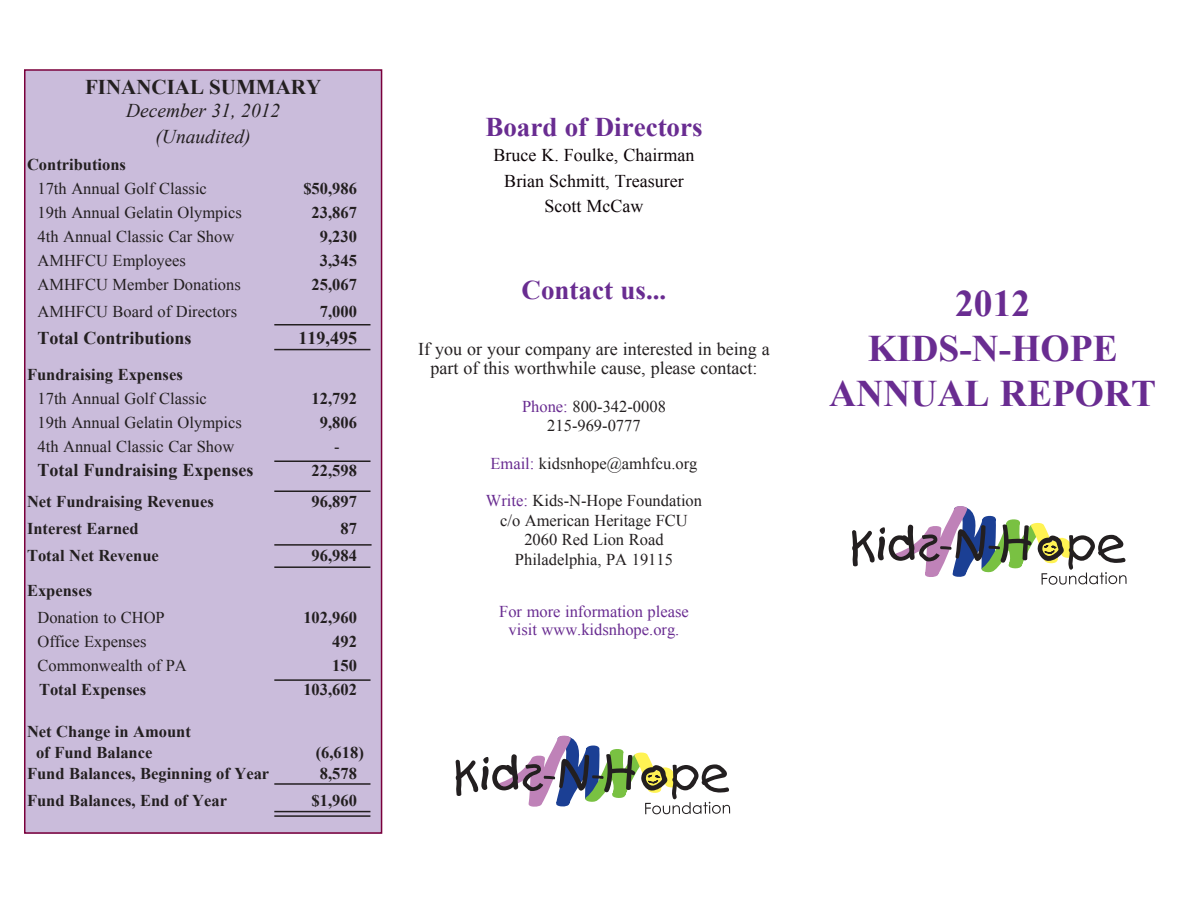
<style>
.page{position:relative;width:1188px;height:918px;background:#fff}
.page>*{position:absolute;margin:0;border:0;box-sizing:border-box;transform-origin:0 0}
.t1{font:700 37.5px/45px "Times New Roman";color:#692c91;text-align:center}
.t2{font:700 27px "Times New Roman";color:#692c91}
.t3{font:700 21px "Times New Roman";color:#231f20}
.t4{font:italic 19.5px "Times New Roman";color:#231f20}
.t5{font:18px/19.5px "Times New Roman";color:#231f20;text-align:center}
.t6{font:18px "Times New Roman";color:#0c0407}
.t7{font:700 18px "Times New Roman";color:#231f20}
.t8{font:16.5px/24px "Times New Roman";color:#231f20}
.t9{font:700 16.5px/21px "Times New Roman";color:#231f20}
.t10{font:16.5px/18px "Times New Roman";color:#692c91;text-align:center}
.s1{font-weight:700}
.s2{color:#692c91}
</style>
<div class="page">
<div style="left:25px;top:70px;width:357px;height:763px;background:#cabcdb"></div>
<div style="left:24px;top:69px;width:358px;height:765px;border:2px solid #7a003b"></div>
<hr style="left:274px;top:349px;width:96px;height:1px;background:#231f20">
<hr style="left:274px;top:324px;width:97px;height:2px;background:#231f20">
<hr style="left:274px;top:460px;width:97px;height:2px;background:#231f20">
<hr style="left:274px;top:490px;width:97px;height:2px;background:#231f20">
<hr style="left:274px;top:679px;width:97px;height:2px;background:#231f20">
<hr style="left:274px;top:783px;width:97px;height:2px;background:#231f20">
<hr style="left:274px;top:811px;width:96px;height:1px;background:#231f20">
<hr style="left:274px;top:815px;width:96px;height:2px;background:#231f20">
<svg style="left:456px;top:736px;width:274px;height:78px"></svg>
<svg style="left:852px;top:506px;width:275px;height:79px"></svg>
<hr style="left:274px;top:566px;width:96px;height:2px;background:#231f20">
<hr style="left:274px;top:544px;width:98px;height:2px;background:#231f20">
<p class="t3" style="left:85px;top:72px;width:238px">FINANCIAL SUMMARY</p>
<p class="t4" style="left:126px;top:97px;width:156px">December 31, 2012</p>
<p class="t4" style="left:156px;top:123px;width:97px">(Unaudited)</p>
<p class="t9" style="left:27px;top:153px;width:101px">Contributions</p>
<p class="t8" style="left:37px;top:176px;width:171px">17th Annual Golf Classic</p>
<p class="t9" style="left:303px;top:177px;width:55px">$50,986</p>
<p class="t8" style="left:38px;top:200px;width:206px">19th Annual Gelatin Olympics</p>
<p class="t9" style="left:312px;top:201px;width:47px">23,867</p>
<p class="t8" style="left:38px;top:224px;width:198px">4th Annual Classic Car Show</p>
<p class="t9" style="left:320px;top:225px;width:39px">9,230</p>
<p class="t8" style="left:38px;top:248px;width:150px">AMHFCU Employees</p>
<p class="t9" style="left:320px;top:249px;width:39px">3,345</p>
<p class="t8" style="left:38px;top:272px;width:205px">AMHFCU Member Donations</p>
<p class="t9" style="left:312px;top:273px;width:47px">25,067</p>
<p class="t8" style="left:38px;top:299px;width:201px">AMHFCU Board of Directors</p>
<p class="t9" style="left:320px;top:300px;width:39px">7,000</p>
<p class="t7" style="left:38px;top:325px;width:155px">Total Contributions</p>
<p class="t7" style="left:298px;top:325px;width:60px">119,495</p>
<p class="t8" style="left:38px;top:362px;width:171px;text-indent:-10px"><span class="s1">Fundraising Expenses<br></span>17th Annual Golf Classic</p>
<p class="t9" style="left:312px;top:387px;width:47px">12,792</p>
<p class="t8" style="left:38px;top:410px;width:206px">19th Annual Gelatin Olympics</p>
<p class="t9" style="left:320px;top:411px;width:39px">9,806</p>
<p class="t8" style="left:38px;top:434px;width:198px">4th Annual Classic Car Show</p>
<p class="t8" style="left:334px;top:434px;width:7px">-</p>
<p class="t7" style="left:38px;top:457px;width:217px">Total Fundraising Expenses</p>
<p class="t9" style="left:312px;top:459px;width:47px">22,598</p>
<p class="t9" style="left:27px;top:491px;width:188px">Net Fundraising Revenues</p>
<p class="t9" style="left:312px;top:491px;width:47px">96,897</p>
<p class="t9" style="left:27px;top:518px;width:113px">Interest Earned</p>
<p class="t9" style="left:340px;top:518px;width:18px">87</p>
<p class="t9" style="left:27px;top:545px;width:133px">Total Net Revenue</p>
<p class="t9" style="left:312px;top:545px;width:47px">96,984</p>
<p class="t8" style="left:38px;top:576px;width:129px;line-height:27px;text-indent:-10px"><span class="s1">Expenses<br></span>Donation to CHOP</p>
<p class="t9" style="left:303px;top:606px;width:55px">102,960</p>
<p class="t8" style="left:37px;top:629px;width:110px">Office Expenses</p>
<p class="t9" style="left:332px;top:630px;width:26px">492</p>
<p class="t8" style="left:37px;top:653px;width:151px">Commonwealth of PA</p>
<p class="t9" style="left:332px;top:654px;width:26px">150</p>
<p class="t9" style="left:39px;top:678px;width:109px">Total Expenses</p>
<p class="t9" style="left:303px;top:678px;width:55px">103,602</p>
<p class="t9" style="left:36px;top:720px;width:156px;text-indent:-9px">Net Change in Amount of Fund Balance</p>
<p class="t9" style="left:316px;top:741px;width:50px">(6,618)</p>
<p class="t9" style="left:27px;top:762px;width:244px">Fund Balances, Beginning of Year</p>
<p class="t9" style="left:320px;top:762px;width:39px">8,578</p>
<p class="t9" style="left:27px;top:789px;width:202px">Fund Balances, End of Year</p>
<p class="t9" style="left:312px;top:789px;width:47px">$1,960</p>
<p class="t2" style="left:485px;top:108px;width:219px">Board of Directors</p>
<p class="t6" style="left:494px;top:143px;width:202px">Bruce K. Foulke, Chairman</p>
<p class="t6" style="left:504px;top:169px;width:181px">Brian Schmitt, Treasurer</p>
<p class="t6" style="left:545px;top:194px;width:100px">Scott McCaw</p>
<p class="t2" style="left:522px;top:271px;width:146px">Contact us...</p>
<p class="t5" style="left:418px;top:339px;width:353px">If you or your company are interested in being a part of this worthwhile cause, please contact:</p>
<p class="t8" style="left:522px;top:394px;width:145px"><span class="s2">Phone:</span> 800-342-0008</p>
<p class="t8" style="left:547px;top:414px;width:95px">215-969-0777</p>
<p class="t8" style="left:490px;top:451px;width:209px"><span class="s2">Email:</span> kidsnhope@amhfcu.org</p>
<p class="t8" style="left:486px;top:491px;width:218px;line-height:19.5px;text-align:center"><span class="s2">Write:</span> Kids-N-Hope Foundation c/o American Heritage FCU</p>
<p class="t8" style="left:524px;top:528px;width:141px">2060 Red Lion Road</p>
<p class="t8" style="left:515px;top:547px;width:160px">Philadelphia, PA 19115</p>
<p class="t10" style="left:499px;top:603px;width:191px">For more information please visit www.kidsnhope.org.</p>
<p class="t1" style="left:829px;top:280px;width:328px">2012<br>KIDS-N-HOPE<br>ANNUAL REPORT</p>
</div>
